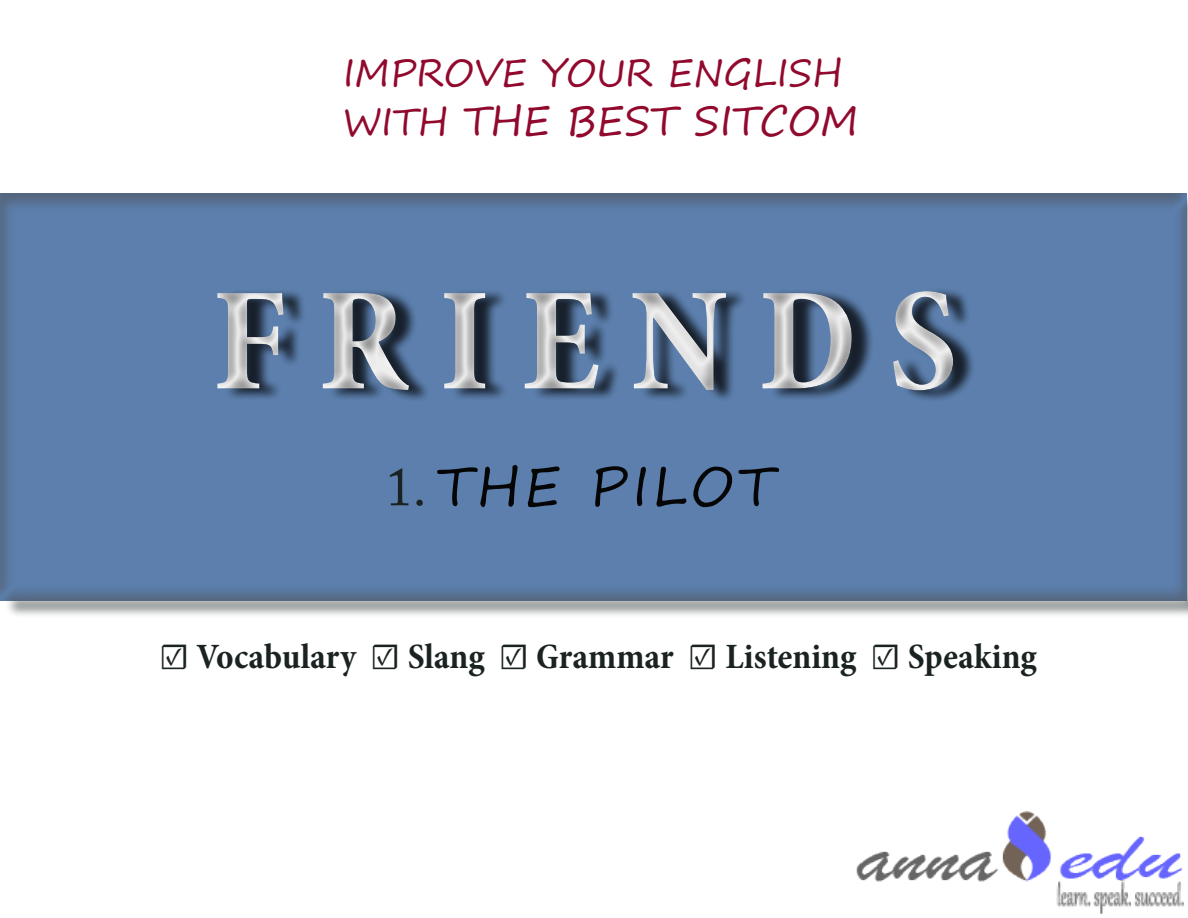
<style>
.page{position:relative;width:1188px;height:918px;background:#fff}
.page>*{position:absolute;margin:0;border:0;box-sizing:border-box;transform-origin:0 0}
.t1{font:700 condensed 148.5px "Minion Pro";color:#eee}
.t2{font:54px "Segoe Print";letter-spacing:.07em;color:#050505}
.t3{font:40.5px "Segoe Print";color:#91092d}
.t4{font:37.5px "Segoe Print";color:#91092d}
.t5{font:700 condensed 36px "Minion Pro";color:#1a2322}
.s1{font-size:37.5px}
.s2{font-family:"Adobe Caslon Pro";color:#1a2322}
</style>
<div class="page">
<div style="left:0;top:184px;width:1188px;height:419px;background:#000;opacity:.5"></div>
<div style="left:88px;top:238px;width:1100px;height:204px;background:#fff;opacity:.75"></div>
<img style="left:856px;top:812px;width:328px;height:102px">
<p class="t4" style="left:343px;top:39px;width:501px">IMPROVE YOUR ENGLISH</p>
<p class="t3" style="left:343px;top:84px;width:517px"><span class="s1">WITH</span> THE BEST SITCOM</p>
<h1 class="t1" style="left:212px;top:239px;width:747px">F R I E N D S</h1>
<h2 class="t2" style="left:386px;top:438px;width:390px"><span class="s2">1.</span> THE PILOT</h2>
<p class="t5" style="left:159px;top:632px;width:879px">☑ Vocabulary ☑ Slang ☑ Grammar ☑ Listening ☑ Speaking</p>
</div>
